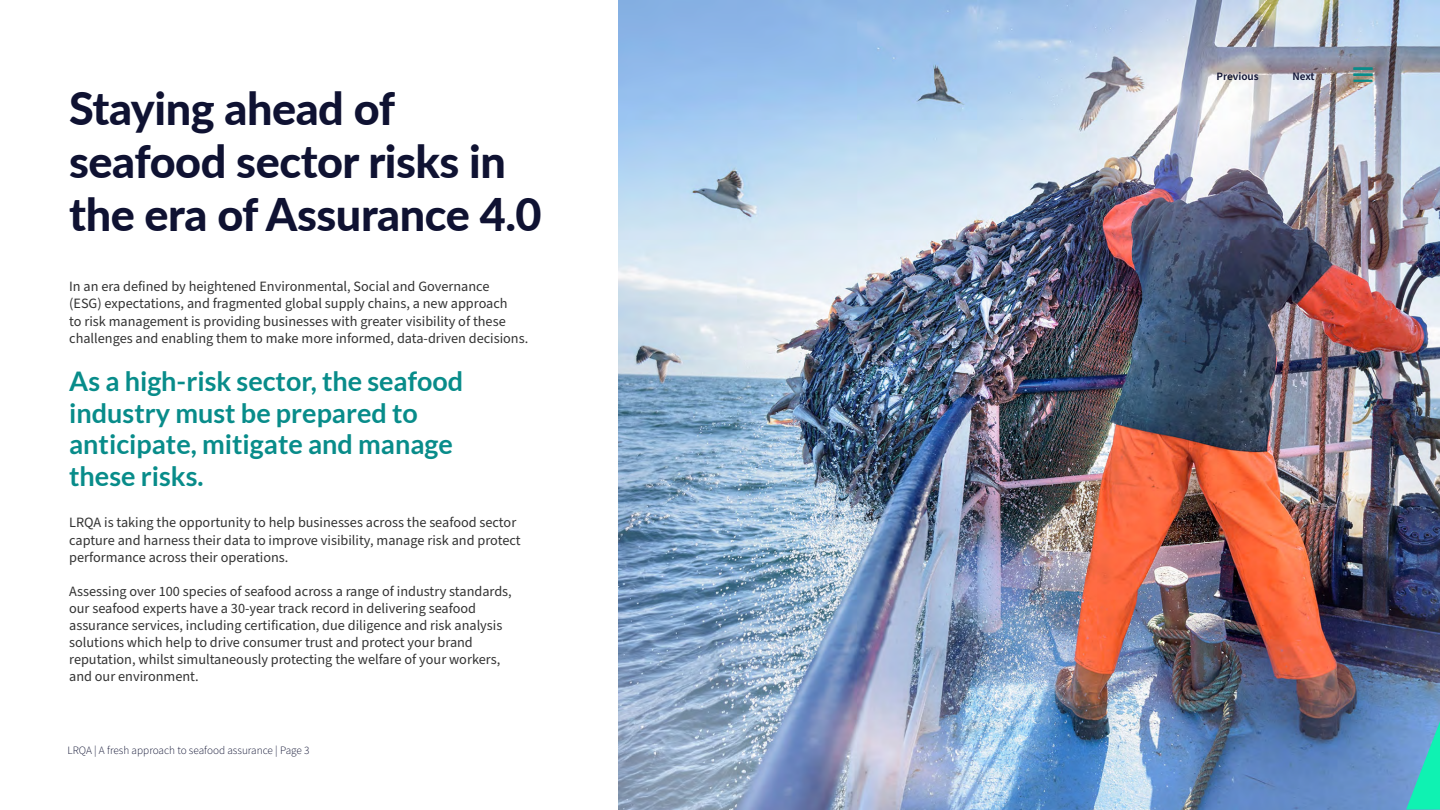
<style>
.page{position:relative;width:1440px;height:810px;background:#fff}
.page>*{position:absolute;margin:0;border:0;box-sizing:border-box;transform-origin:0 0}
.t1{font:800 45px/53.1px "Lato";letter-spacing:-.01em;color:#0f1232}
.t2{font:700 27px/31.5px "Lato";color:#088c8a}
.t3{font:14.25px/17.1px "Source Sans Pro";color:#333}
.t4{font:300 11.25px "Source Sans Pro";color:#0f1232}
.t5{font:600 11.25px "Source Sans Pro";color:#0f1232}
</style>
<div class="page">
<img style="left:619px;top:1px;width:821px;height:808px">
<svg style="left:1406px;top:721px;width:34px;height:89px;background:#41c6c4"></svg>
<hr style="left:1353px;top:67px;width:19px;height:3px;background:#088c8a">
<svg style="left:1353px;top:74px;width:19px;height:8px"></svg>
<h1 class="t1" style="left:69px;top:80px;width:474px">Staying ahead of seafood sector risks in the era of Assurance 4.0</h1>
<p class="t3" style="left:69px;top:279px;width:461px">In an era defined by heightened Environmental, Social and Governance<br>(ESG) expectations, and fragmented global supply chains, a new approach<br>to risk management is providing businesses with greater visibility of these challenges and enabling them to make more informed, data-driven decisions.</p>
<h2 class="t2" style="left:69px;top:365px;width:396px">As a high-risk sector, the seafood industry must be prepared to anticipate, mitigate and manage these risks.</h2>
<p class="t3" style="left:69px;top:515px;width:453px">LRQA is taking the opportunity to help businesses across the seafood sector capture and harness their data to improve visibility, manage risk and protect performance across their operations.</p>
<p class="t3" style="left:69px;top:583px;width:444px">Assessing over 100 species of seafood across a range of industry standards, our seafood experts have a 30-year track record in delivering seafood assurance services, including certification, due diligence and risk analysis solutions which help to drive consumer trust and protect your brand reputation, whilst simultaneously protecting the welfare of your workers, and our environment.</p>
<p class="t4" style="left:68px;top:743px;width:244px">LRQA | A fresh approach to seafood assurance | Page 3</p>
<p class="t5" style="left:1216px;top:69px;width:44px">Previous</p>
<p class="t5" style="left:1292px;top:69px;width:24px">Next</p>
</div>
